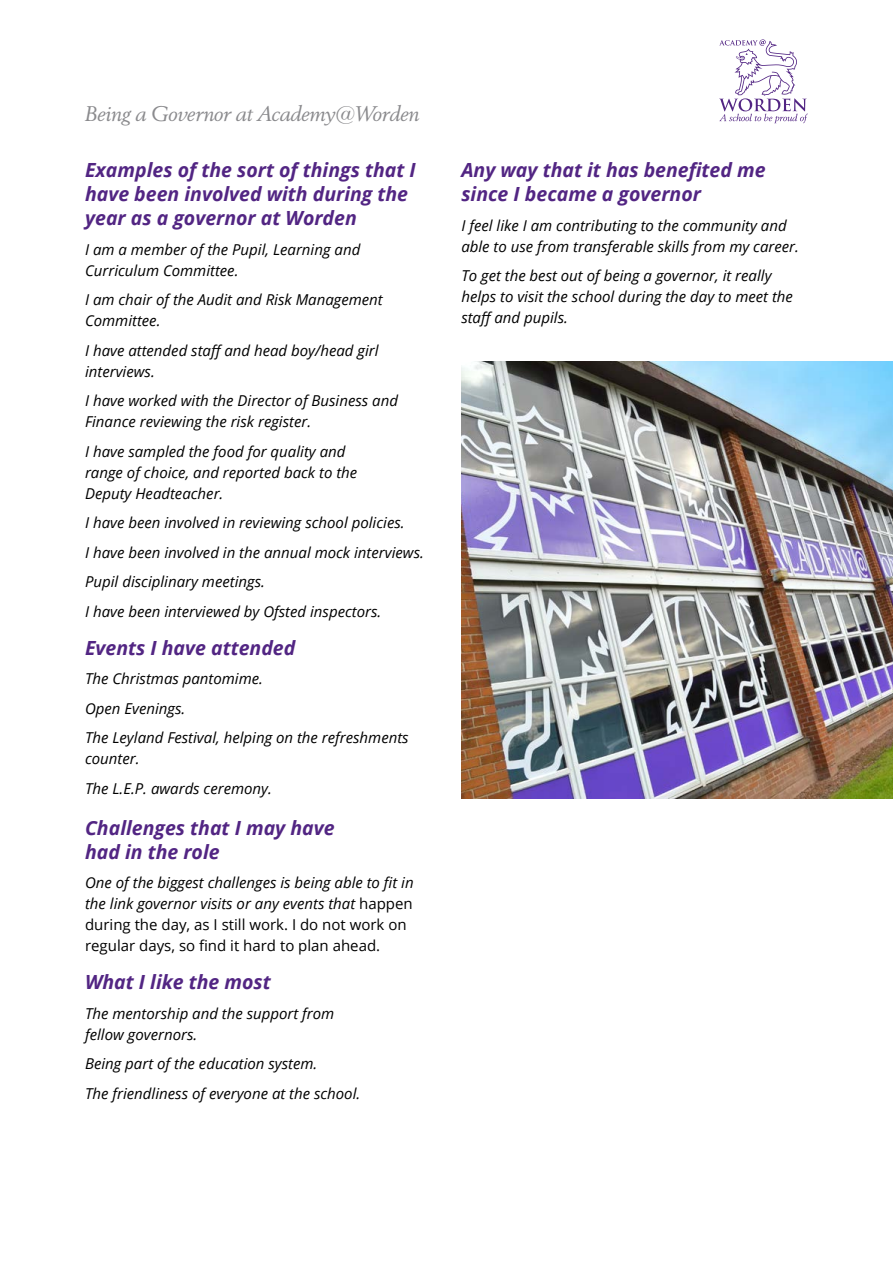
<style>
.page{position:relative;width:893px;height:1263px;background:#fff}
.page>*{position:absolute;margin:0;border:0;box-sizing:border-box;transform-origin:0 0}
.t1{font:italic 21px "Revival 565 BT";letter-spacing:-.03em;color:#8a8a8d}
.t2{font:italic 700 19.5px/24px "Open Sans";color:#522583}
.t3{font:italic 15px/21px "Open Sans";color:#000}
.t4{font:15px/21px "Open Sans";color:#000}
.s1{font-style:italic}
</style>
<div class="page">
<svg style="left:719px;top:39px;width:89px;height:84px"></svg>
<img style="left:461px;top:361px;width:432px;height:437px">
<h1 class="t1" style="left:85px;top:101px;width:336px">Being a Governor at Academy@Worden</h1>
<h2 class="t2" style="left:85px;top:158px;width:332px">Examples of the sort of things that I have been involved with during the year as a governor at Worden</h2>
<p class="t3" style="left:85px;top:238px;width:277px">I am a member of the Pupil, Learning and<br>Curriculum Committee.</p>
<p class="t3" style="left:85px;top:289px;width:299px">I am chair of the Audit and Risk Management<br>Committee.</p>
<p class="t3" style="left:85px;top:339px;width:295px">I have attended staff and head boy/head girl interviews.</p>
<p class="t3" style="left:85px;top:390px;width:314px">I have worked with the Director of Business and<br>Finance reviewing the risk register.</p>
<p class="t3" style="left:85px;top:440px;width:274px">I have sampled the food for quality and range of choice, and reported back to the<br>Deputy Headteacher.</p>
<p class="t3" style="left:85px;top:508px;width:340px;line-height:29.5px">I have been involved in reviewing school policies.<br>I have been involved in the annual mock interviews.<br>Pupil disciplinary meetings.<br>I have been interviewed by Ofsted inspectors.</p>
<h2 class="t2" style="left:85px;top:635px;width:212px">Events I have attended</h2>
<p class="t3" style="left:85px;top:664px;width:325px;line-height:29.5px">The Christmas pantomime.<br>Open Evenings.<br>The Leyland Festival, helping on the refreshments</p>
<p class="t3" style="left:85px;top:744px;width:188px;line-height:29.5px">counter.<br>The L.E.P. awards ceremony.</p>
<h2 class="t2" style="left:85px;top:815px;width:251px">Challenges that I may have had in the role</h2>
<p class="t4" style="left:85px;top:872px;width:330px"><span class="s1">One of the biggest challenges is being able to fit in the link governor visits or any events that</span> happen during the day, as I still work. I do not work on regular days, so find it hard to plan ahead.</p>
<h2 class="t2" style="left:85px;top:970px;width:187px">What I like the most</h2>
<p class="t3" style="left:85px;top:1002px;width:251px">The mentorship and the support from fellow governors.</p>
<p class="t3" style="left:85px;top:1049px;width:277px;line-height:29.5px">Being part of the education system.<br>The friendliness of everyone at the school.</p>
<h2 class="t2" style="left:461px;top:158px;width:306px">Any way that it has benefited me since I became a governor</h2>
<p class="t3" style="left:461px;top:214px;width:339px">I feel like I am contributing to the community and able to use from transferable skills from my career.</p>
<p class="t3" style="left:461px;top:265px;width:333px">To get the best out of being a governor, it really helps to visit the school during the day to meet the staff and pupils.</p>
</div>
